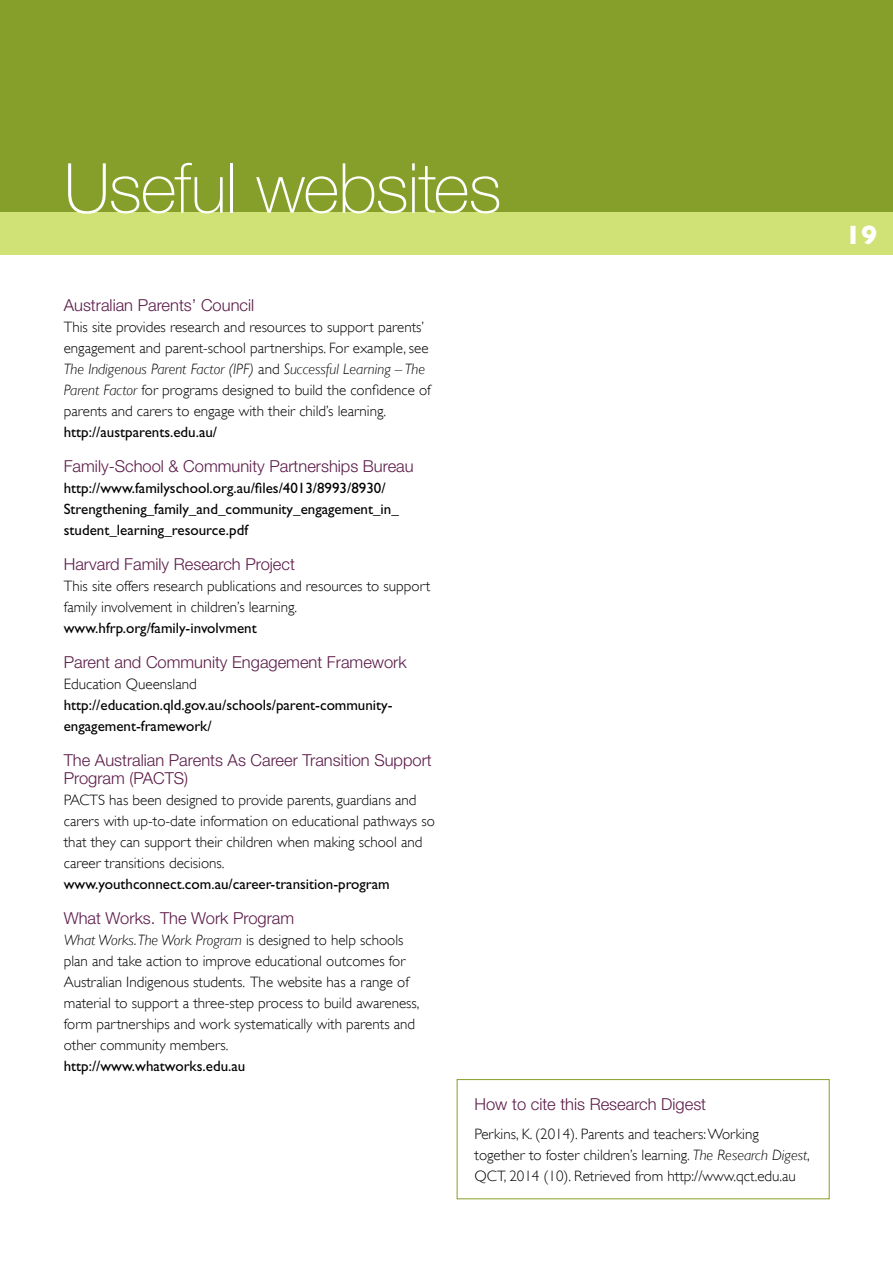
<style>
.page{position:relative;width:893px;height:1263px;background:#fff}
.page>*{position:absolute;margin:0;border:0;box-sizing:border-box;transform-origin:0 0}
.t1{font:100 69px "Helvetica Neue";letter-spacing:-.015em;color:#fff}
.t2{font:700 27px "Gill Sans";color:#fff}
.t3{font:300 16.5px/18px "Helvetica Neue";color:#5c1c49}
.t4{font:300 15px/21px "Gill Sans";color:#000}
.t5{font:15px/21px "Gill Sans";color:#000}
.s1{font-style:italic}
</style>
<div class="page">
<div style="left:0;top:0;width:893px;height:213px;background:#869f2a"></div>
<div style="left:0;top:213px;width:893px;height:42px;background:#d0e176"></div>
<div style="left:457px;top:1079px;width:373px;height:120px;border:1px solid #869f2a"></div>
<h1 class="t1" style="left:64px;top:149px;width:439px">Useful websites</h1>
<p class="t3" style="left:64px;top:295px;width:192px">Australian Parents’ Council</p>
<p class="t4" style="left:64px;top:316px;width:369px">This site provides research and resources to support parents’ engagement and parent-school partnerships. For example, see <span class="s1">The Indigenous Parent Factor (IPF)</span> and <span class="s1">Successful Learning – The Parent Factor</span> for programs designed to build the confidence of parents and carers to engage with their child’s learning.</p>
<p class="t5" style="left:64px;top:421px;width:155px">http://austparents.edu.au/</p>
<p class="t3" style="left:64px;top:456px;width:351px">Family-School &amp; Community Partnerships Bureau</p>
<p class="t5" style="left:64px;top:477px;width:337px">http://www.familyschool.org.au/files/4013/8993/8930/<br>Strengthening_family_and_community_engagement_in_ student_learning_resource.pdf</p>
<p class="t3" style="left:64px;top:554px;width:233px">Harvard Family Research Project</p>
<p class="t4" style="left:64px;top:575px;width:368px">This site offers research publications and resources to support family involvement in children’s learning.</p>
<p class="t5" style="left:64px;top:617px;width:194px">www.hfrp.org/family-involvment</p>
<p class="t3" style="left:64px;top:652px;width:344px">Parent and Community Engagement Framework</p>
<p class="t4" style="left:64px;top:673px;width:134px">Education Queensland</p>
<p class="t5" style="left:64px;top:694px;width:330px">http://education.qld.gov.au/schools/parent-community&shy;engagement-framework/</p>
<p class="t3" style="left:64px;top:750px;width:370px">The Australian Parents As Career Transition Support<br>Program (PACTS)</p>
<p class="t4" style="left:64px;top:789px;width:373px">PACTS has been designed to provide parents, guardians and carers with up-to-date information on educational pathways so that they can support their children when making school and career transitions decisions.</p>
<p class="t5" style="left:64px;top:873px;width:328px">www.youthconnect.com.au/career-transition-program</p>
<p class="t3" style="left:64px;top:908px;width:232px">What Works. The Work Program</p>
<p class="t4" style="left:64px;top:929px;width:357px"><span class="s1">What Works. The Work Program</span> is designed to help schools plan and take action to improve educational outcomes for Australian Indigenous students. The website has a range of material to support a three-step process to build awareness, form partnerships and work systematically with parents and other community members.</p>
<p class="t5" style="left:64px;top:1055px;width:183px">http://www.whatworks.edu.au</p>
<p class="t3" style="left:474px;top:1095px;width:233px">How to cite this Research Digest</p>
<p class="t4" style="left:474px;top:1124px;width:337px">Perkins, K. (2014). Parents and teachers: Working together to foster children’s learning. <span class="s1">The Research Digest</span>,<br>QCT, 2014 (10). Retrieved from http://www.qct.edu.au</p>
<h2 class="t2" style="left:845px;top:219px;width:34px">19</h2>
</div>
